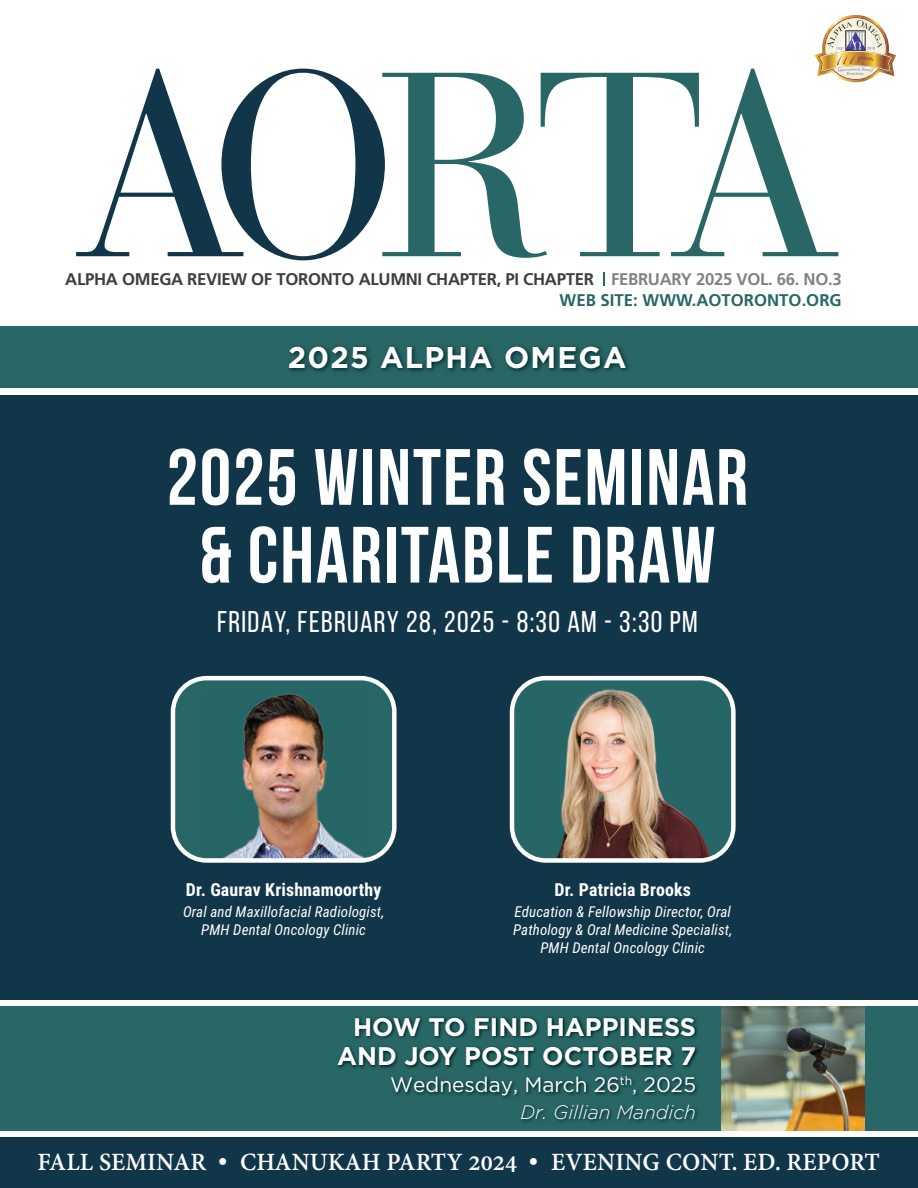
<style>
.page{position:relative;width:918px;height:1188px;background:#fff}
.page>*{position:absolute;margin:0;border:0;box-sizing:border-box;transform-origin:0 0}
.t1{font:700 79.65px/77.7px "Bebas Neue";letter-spacing:.025em;color:#fff;text-align:center}
.t2{font:30px "Bebas Neue";letter-spacing:.045em;color:#fff}
.t3{font:700 30px "Gotham";letter-spacing:.04em;color:#fff}
.t4{font:700 27px "Adobe Devanagari";letter-spacing:.005em;color:#fff}
.t5{font:700 25.5px/29.5px "Gotham";color:#fff;text-align:right}
.t6{font:21px "Gotham";color:#fff}
.t7{font:italic 300 19.5px "Gotham";color:#fff}
.t8{font:700 18px "Roboto Condensed";letter-spacing:.01em;color:#fff}
.t9{font:700 16.95px/20.2px "Frutiger";letter-spacing:-.02em;color:#3e3e3f;text-align:right}
.t10{font:italic 15px/18px "Roboto Condensed";letter-spacing:.01em;color:#fff;text-align:center}
.s1{color:#808285}
.s2{color:#296666}
</style>
<div class="page">
<div style="left:0;top:390px;width:918px;height:678px;background:#123649"></div>
<div style="left:0;top:1136px;width:918px;height:52px;background:#123649"></div>
<svg style="left:603px;top:273px;width:1px;height:13px"></svg>
<div style="left:0;top:1004px;width:918px;height:128px;background:#296666"></div>
<img style="left:721px;top:1006px;width:144px;height:125px">
<img style="left:338px;top:1017px;width:360px;height:105px">
<div style="left:0;top:1131px;width:918px;height:6px;background:#fff"></div>
<div style="left:0;top:326px;width:918px;height:64px;background:#296666"></div>
<img style="left:0;top:346px;width:918px;height:49px">
<svg style="left:76px;top:15px;width:820px;height:245px"></svg>
<div style="left:0;top:1000px;width:918px;height:6px;background:#fff"></div>
<svg style="left:510px;top:676px;width:226px;height:187px;background:#6c7e76"></svg>
<img style="left:171px;top:676px;width:226px;height:187px">
<p class="t9" style="left:65px;top:269px;width:778px">ALPHA OMEGA REVIEW OF TORONTO ALUMNI CHAPTER, PI CHAPTER <span class="s1">FEBRUARY 2025 VOL. 66. NO.3<br></span><span class="s2">WEB SITE: WWW.AOTORONTO.ORG</span></p>
<h2 class="t3" style="left:288px;top:340px;width:340px">2025 ALPHA OMEGA</h2>
<h1 class="t1" style="left:167px;top:437px;width:583px">2025 WINTER SEMINAR &amp; CHARITABLE DRAW</h1>
<h2 class="t2" style="left:217px;top:605px;width:482px">FRIDAY, FEBRUARY 28, 2025 - 8:30 AM - 3:30 PM</h2>
<p class="t8" style="left:186px;top:877px;width:197px">Dr. Gaurav Krishnamoorthy</p>
<p class="t10" style="left:183px;top:903px;width:203px">Oral and Maxillofacial Radiologist,<br>PMH Dental Oncology Clinic</p>
<p class="t8" style="left:554px;top:877px;width:138px">Dr. Patricia Brooks</p>
<p class="t10" style="left:513px;top:903px;width:221px">Education &amp; Fellowship Director, Oral<br>Pathology &amp; Oral Medicine Specialist,<br>PMH Dental Oncology Clinic</p>
<h3 class="t5" style="left:337px;top:1012px;width:361px">HOW TO FIND HAPPINESS<br>AND JOY POST OCTOBER 7</h3>
<h3 class="t6" style="left:390px;top:1073px;width:307px">Wednesday, March 26<sup>th</sup>, 2025</h3>
<h3 class="t7" style="left:520px;top:1101px;width:177px">Dr. Gillian Mandich</h3>
<h3 class="t4" style="left:37px;top:1146px;width:844px">FALL SEMINAR • CHANUKAH PARTY 2024 • EVENING CONT. ED. REPORT</h3>
</div>
